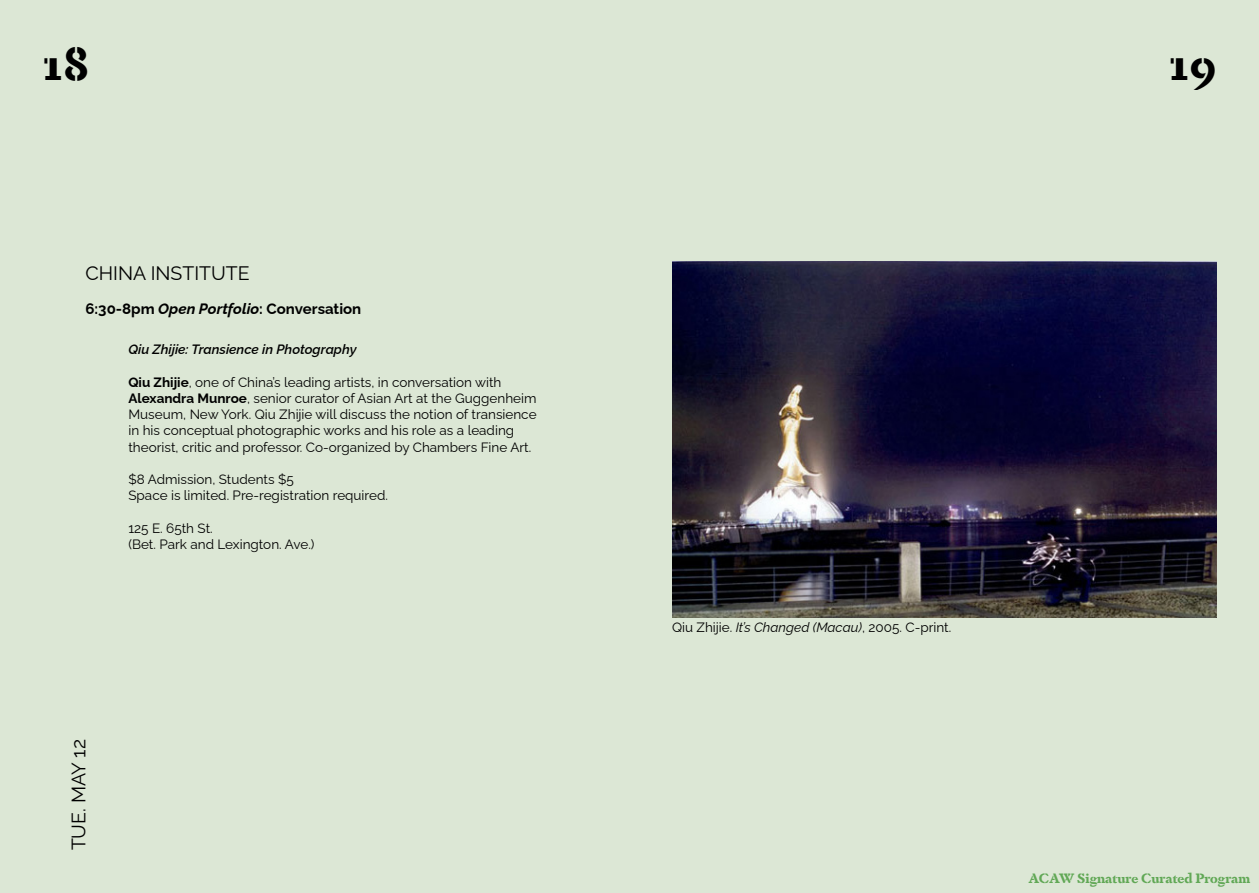
<style>
.page{position:relative;width:1259px;height:893px;background:#fff}
.page>*{position:absolute;margin:0;border:0;box-sizing:border-box;transform-origin:0 0}
.t1{font:700 46.5px "Dapifer Stencil";color:#000}
.t2{font:19.5px "Raleway";color:#000}
.t3{font:700 15px "Raleway";color:#000}
.t4{font:13.5px/16.2px "Raleway";color:#000}
.t5{font:italic 600 13.5px "Raleway";color:#000}
.t6{font:700 13.5px "Dapifer Stencil";color:#61a856}
.s1{font-style:italic}
.s2{font-weight:700}
</style>
<div class="page">
<div style="left:628px;top:0;width:631px;height:893px;background:#dce7d5"></div>
<div style="left:0;top:0;width:629px;height:893px;background:#dce7d5"></div>
<img style="left:672px;top:262px;width:544px;height:355px">
<h1 class="t1" style="left:43px;top:29px;width:48px">18</h1>
<h1 class="t1" style="left:1169px;top:29px;width:49px">19</h1>
<h2 class="t2" style="left:85px;top:258px;width:166px">CHINA INSTITUTE</h2>
<p class="t3" style="left:85px;top:298px;width:277px">6:30-8pm <span class="s1">Open Portfolio</span>: Conversation</p>
<p class="t5" style="left:128px;top:339px;width:230px">Qiu Zhijie: Transience in Photography</p>
<p class="t4" style="left:128px;top:372px;width:410px"><span class="s2">Qiu Zhijie</span>, one of China’s leading artists, in conversation with <span class="s2">Alexandra Munroe</span>, senior curator of Asian Art at the Guggenheim Museum, New York. Qiu Zhijie will discuss the notion of transience in his conceptual photographic works and his role as a leading theorist, critic and professor. Co-organized by Chambers Fine Art.</p>
<p class="t4" style="left:128px;top:470px;width:261px">$8 Admission, Students $5<br>Space is limited. Pre-registration required.</p>
<p class="t4" style="left:128px;top:518px;width:188px">125 E. 65th St.<br>(Bet. Park and Lexington. Ave.)</p>
<h2 class="t2" style="left:63px;top:850px;width:113px;rotate:-90deg">TUE. MAY 12</h2>
<p class="t4" style="left:672px;top:617px;width:281px">Qiu Zhijie. <span class="s1">It’s Changed (Macau)</span>, 2005. C-print.</p>
<p class="t6" style="left:1028px;top:868px;width:223px">ACAW Signature Curated Program</p>
</div>
